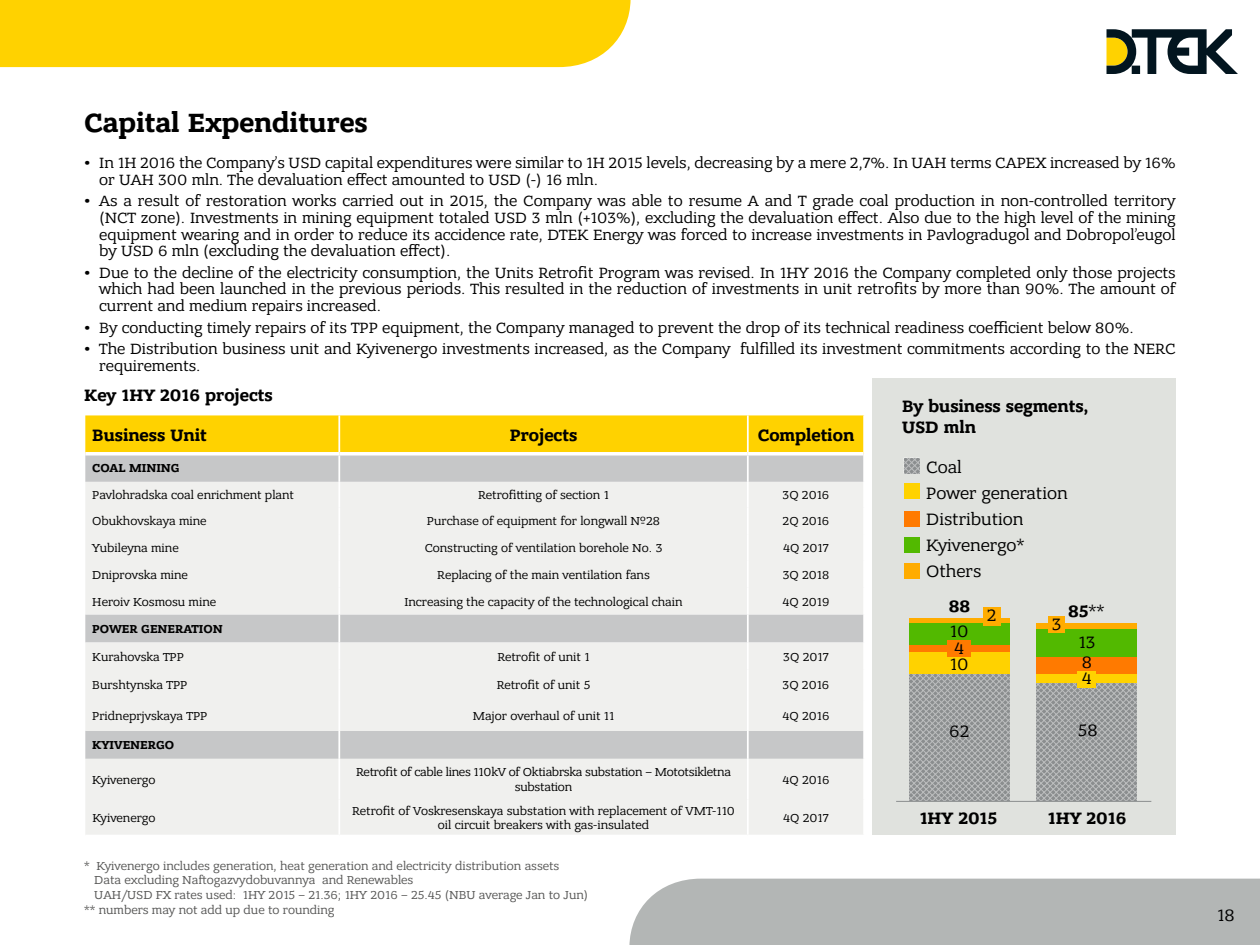
<style>
.page{position:relative;width:1260px;height:945px;background:#fff}
.page>*{position:absolute;margin:0;border:0;box-sizing:border-box;transform-origin:0 0}
.t1{font:700 28px "Bandera Pro";color:#000}
.t2{font:700 17.5px/21px "Bandera Pro";color:#000}
.t3{font:17.5px/25.9px "Bandera Pro";color:#000}
.t4{font:15.75px/16.6px "Bandera Pro";color:#000}
.t5{font:12.25px/14.7px "Bandera Pro";color:#000;text-align:center}
.t6{font:12.25px "Bandera Pro";color:#575756}
.t7{font:12.25px/14.7px "Bandera Pro";letter-spacing:-.02em;color:#000;text-align:center}
.t8{font:700 12.25px "Bandera Pro";color:#000}
.s1{font-weight:700}
.s2{font-weight:400}
</style>
<div class="page">
<div style="left:629px;top:879px;width:631px;height:66px;background:#b3b6b5"></div>
<svg style="left:1107px;top:29px;width:131px;height:45px"></svg>
<div style="left:0;top:0;width:631px;height:67px;background:#ffd200"></div>
<div style="left:872px;top:378px;width:304px;height:457px;background:#e0e2de"></div>
<div style="left:85px;top:415px;width:778px;height:37px;background:#ffd200"></div>
<div style="left:85px;top:456px;width:778px;height:26px;background:#c6c7c8"></div>
<svg style="left:85px;top:482px;width:778px;height:353px;fill:#f0f0ee"></svg>
<hr style="left:338px;top:415px;width:2px;height:37px;background:#fff">
<hr style="left:747px;top:415px;width:2px;height:37px;background:#fff">
<hr style="left:338px;top:456px;width:2px;height:26px;background:#fff">
<hr style="left:747px;top:456px;width:2px;height:26px;background:#fff">
<hr style="left:338px;top:482px;width:2px;height:25px;background:#fff">
<hr style="left:747px;top:482px;width:2px;height:25px;background:#fff">
<hr style="left:338px;top:507px;width:2px;height:27px;background:#fff">
<hr style="left:747px;top:507px;width:2px;height:27px;background:#fff">
<hr style="left:338px;top:534px;width:2px;height:27px;background:#fff">
<hr style="left:747px;top:534px;width:2px;height:27px;background:#fff">
<hr style="left:338px;top:561px;width:2px;height:27px;background:#fff">
<hr style="left:747px;top:561px;width:2px;height:27px;background:#fff">
<hr style="left:338px;top:588px;width:2px;height:26px;background:#fff">
<hr style="left:747px;top:588px;width:2px;height:26px;background:#fff">
<hr style="left:338px;top:614px;width:2px;height:29px;background:#fff">
<hr style="left:747px;top:614px;width:2px;height:29px;background:#fff">
<hr style="left:338px;top:643px;width:2px;height:26px;background:#fff">
<hr style="left:747px;top:643px;width:2px;height:26px;background:#fff">
<hr style="left:338px;top:669px;width:2px;height:31px;background:#fff">
<hr style="left:747px;top:669px;width:2px;height:31px;background:#fff">
<hr style="left:338px;top:700px;width:2px;height:31px;background:#fff">
<hr style="left:747px;top:700px;width:2px;height:31px;background:#fff">
<hr style="left:338px;top:731px;width:2px;height:28px;background:#fff">
<hr style="left:747px;top:731px;width:2px;height:28px;background:#fff">
<hr style="left:338px;top:759px;width:2px;height:40px;background:#fff">
<hr style="left:747px;top:759px;width:2px;height:40px;background:#fff">
<hr style="left:338px;top:799px;width:2px;height:36px;background:#fff">
<hr style="left:747px;top:799px;width:2px;height:36px;background:#fff">
<svg style="left:85px;top:452px;width:254px;height:4px"></svg>
<svg style="left:339px;top:452px;width:409px;height:4px"></svg>
<svg style="left:748px;top:455px;width:115px;height:1px"></svg>
<svg style="left:909px;top:673px;width:101px;height:128px"></svg>
<svg style="left:1036px;top:682px;width:101px;height:119px"></svg>
<div style="left:909px;top:652px;width:101px;height:21px;background:#ffd200"></div>
<div style="left:1036px;top:674px;width:101px;height:8px;background:#ffd200"></div>
<div style="left:909px;top:645px;width:101px;height:7px;background:#ff7a00"></div>
<div style="left:1036px;top:656px;width:101px;height:18px;background:#ff7a00"></div>
<div style="left:909px;top:623px;width:101px;height:22px;background:#52b900"></div>
<div style="left:1036px;top:629px;width:101px;height:27px;background:#52b900"></div>
<div style="left:909px;top:618px;width:101px;height:5px;background:#ffac00"></div>
<div style="left:1036px;top:624px;width:101px;height:5px;background:#ffac00"></div>
<div style="left:1078px;top:671px;width:18px;height:17px;background:#ffd200"></div>
<div style="left:948px;top:641px;width:23px;height:16px;background:#ff7a00"></div>
<div style="left:983px;top:608px;width:17px;height:18px;background:#ffac00"></div>
<div style="left:1048px;top:617px;width:17px;height:16px;background:#ffac00"></div>
<hr style="left:896px;top:801px;width:255px;height:1px;background:#8b8e8f">
<svg style="left:904px;top:458px;width:16px;height:16px"></svg>
<div style="left:904px;top:483px;width:16px;height:16px;background:#ffd200"></div>
<div style="left:904px;top:511px;width:16px;height:16px;background:#ff7a00"></div>
<div style="left:904px;top:537px;width:16px;height:16px;background:#52b900"></div>
<div style="left:904px;top:563px;width:16px;height:16px;background:#ffac00"></div>
<h1 class="t1" style="left:84px;top:106px;width:285px">Capital Expenditures</h1>
<p class="t4" style="left:99px;top:155px;width:1078px;text-indent:-15px"><span class="s1">•</span> In 1H 2016 the Company’s USD capital expenditures were similar to 1H 2015 levels, decreasing by a mere 2,7%. In UAH terms CAPEX increased by 16% or UAH 300 mln. The devaluation effect amounted to USD (-) 16 mln.</p>
<p class="t4" style="left:99px;top:193px;width:1078px;text-align:justify;text-indent:-15px"><span class="s1">•</span> As a result of restoration works carried out in 2015, the Company was able to resume A and T grade coal production in non-controlled territory (NCT zone). Investments in mining equipment totaled USD 3 mln (+103%), excluding the devaluation effect. Also due to the high level of the mining equipment wearing and in order to reduce its accidence rate, DTEK Energy was forced to increase investments in Pavlogradugol and Dobropol’eugol by USD 6 mln (excluding the devaluation effect).</p>
<p class="t4" style="left:99px;top:264px;width:1078px;text-align:justify;text-indent:-15px"><span class="s1">•</span> Due to the decline of the electricity consumption, the Units Retrofit Program was revised. In 1HY 2016 the Company completed only those projects which had been launched in the previous periods. This resulted in the reduction of investments in unit retrofits by more than 90%. The amount of current and medium repairs increased.</p>
<p class="t4" style="left:84px;top:319px;width:1051px"><span class="s1">•</span> By conducting timely repairs of its TPP equipment, the Company managed to prevent the drop of its technical readiness coefficient below 80%.</p>
<p class="t4" style="left:99px;top:341px;width:1078px;text-indent:-15px"><span class="s1">•</span> The Distribution business unit and Kyivenergo investments increased, as the Company fulfilled its investment commitments according to the NERC requirements.</p>
<p class="t2" style="left:84px;top:386px;width:190px">Key 1HY 2016 projects</p>
<p class="t2" style="left:92px;top:425px;width:116px">Business Unit</p>
<p class="t2" style="left:510px;top:425px;width:69px">Projects</p>
<p class="t2" style="left:758px;top:425px;width:98px">Completion</p>
<p class="t8" style="left:92px;top:461px;width:89px">COAL MINING</p>
<p class="t5" style="left:92px;top:488px;width:203px">Pavlohradska coal enrichment plant</p>
<p class="t5" style="left:478px;top:488px;width:132px">Retrofitting of section 1</p>
<p class="t5" style="left:783px;top:488px;width:48px">3Q 2016</p>
<p class="t5" style="left:92px;top:514px;width:116px">Obukhovskaya mine</p>
<p class="t5" style="left:427px;top:514px;width:235px">Purchase of equipment for longwall №28</p>
<p class="t5" style="left:783px;top:514px;width:48px">2Q 2016</p>
<p class="t5" style="left:92px;top:541px;width:88px">Yubileyna mine</p>
<p class="t5" style="left:425px;top:541px;width:239px">Constructing of ventilation borehole No. 3</p>
<p class="t5" style="left:783px;top:541px;width:47px">4Q 2017</p>
<p class="t5" style="left:92px;top:568px;width:97px">Dniprovska mine</p>
<p class="t5" style="left:437px;top:568px;width:214px">Replacing of the main ventilation fans</p>
<p class="t5" style="left:783px;top:568px;width:48px">3Q 2018</p>
<p class="t5" style="left:92px;top:594px;width:125px">Heroiv Kosmosu mine</p>
<p class="t5" style="left:404px;top:594px;width:280px">Increasing the capacity of the technological chain</p>
<p class="t5" style="left:782px;top:594px;width:49px">4Q 2019</p>
<p class="t8" style="left:92px;top:621px;width:132px">POWER GENERATION</p>
<p class="t5" style="left:92px;top:649px;width:93px">Kurahovska TPP</p>
<p class="t5" style="left:497px;top:649px;width:94px">Retrofit of unit 1</p>
<p class="t5" style="left:783px;top:649px;width:47px">3Q 2017</p>
<p class="t5" style="left:92px;top:678px;width:96px">Burshtynska TPP</p>
<p class="t5" style="left:497px;top:678px;width:95px">Retrofit of unit 5</p>
<p class="t5" style="left:783px;top:678px;width:48px">3Q 2016</p>
<p class="t5" style="left:92px;top:709px;width:117px">Pridneprjvskaya TPP</p>
<p class="t5" style="left:473px;top:709px;width:143px">Major overhaul of unit 11</p>
<p class="t5" style="left:782px;top:709px;width:49px">4Q 2016</p>
<p class="t8" style="left:92px;top:738px;width:83px">KYIVENERGO</p>
<p class="t5" style="left:92px;top:772px;width:65px">Kyivenergo</p>
<p class="t7" style="left:356px;top:765px;width:376px">Retrofit of cable lines 110kV of Oktiabrska substation – Mototsikletna substation</p>
<p class="t5" style="left:782px;top:772px;width:49px">4Q 2016</p>
<p class="t5" style="left:92px;top:811px;width:65px">Kyivenergo</p>
<p class="t5" style="left:352px;top:803px;width:384px">Retrofit of Voskresenskaya substation with replacement of VMT-110 oil circuit breakers with gas-insulated</p>
<p class="t5" style="left:783px;top:811px;width:47px">4Q 2017</p>
<p class="t6" style="left:84px;top:858px;width:477px">* Kyivenergo includes generation, heat generation and electricity distribution assets</p>
<p class="t6" style="left:94px;top:873px;width:321px">Data excluding Naftogazvydobuvannya and Renewables</p>
<p class="t6" style="left:94px;top:887px;width:495px">UAH/USD FX rates used: 1HY 2015 – 21.36; 1HY 2016 – 25.45 (NBU average Jan to Jun)</p>
<p class="t6" style="left:84px;top:902px;width:252px">** numbers may not add up due to rounding</p>
<p class="t2" style="left:902px;top:396px;width:188px">By business segments,<br>USD mln</p>
<p class="t3" style="left:926px;top:454px;width:143px">Coal<br>Power generation<br>Distribution<br>Kyivenergo*<br>Others</p>
<p class="t2" style="left:949px;top:596px;width:23px">88</p>
<p class="t3" style="left:950px;top:618px;width:20px">10</p>
<p class="t3" style="left:954px;top:635px;width:12px">4</p>
<p class="t3" style="left:987px;top:602px;width:11px">2</p>
<p class="t3" style="left:1052px;top:611px;width:11px">3</p>
<p class="t2" style="left:1068px;top:601px;width:38px">85<span class="s2">**</span></p>
<p class="t3" style="left:1078px;top:629px;width:19px">13</p>
<p class="t3" style="left:950px;top:651px;width:20px">10</p>
<p class="t3" style="left:1082px;top:650px;width:12px">8</p>
<p class="t3" style="left:1082px;top:666px;width:12px">4</p>
<p class="t3" style="left:949px;top:719px;width:22px">62</p>
<p class="t3" style="left:1078px;top:718px;width:21px">58</p>
<p class="t2" style="left:920px;top:808px;width:79px">1НY 2015</p>
<p class="t2" style="left:1048px;top:808px;width:80px">1НY 2016</p>
<p class="t3" style="left:1217px;top:902px;width:19px">18</p>
</div>
